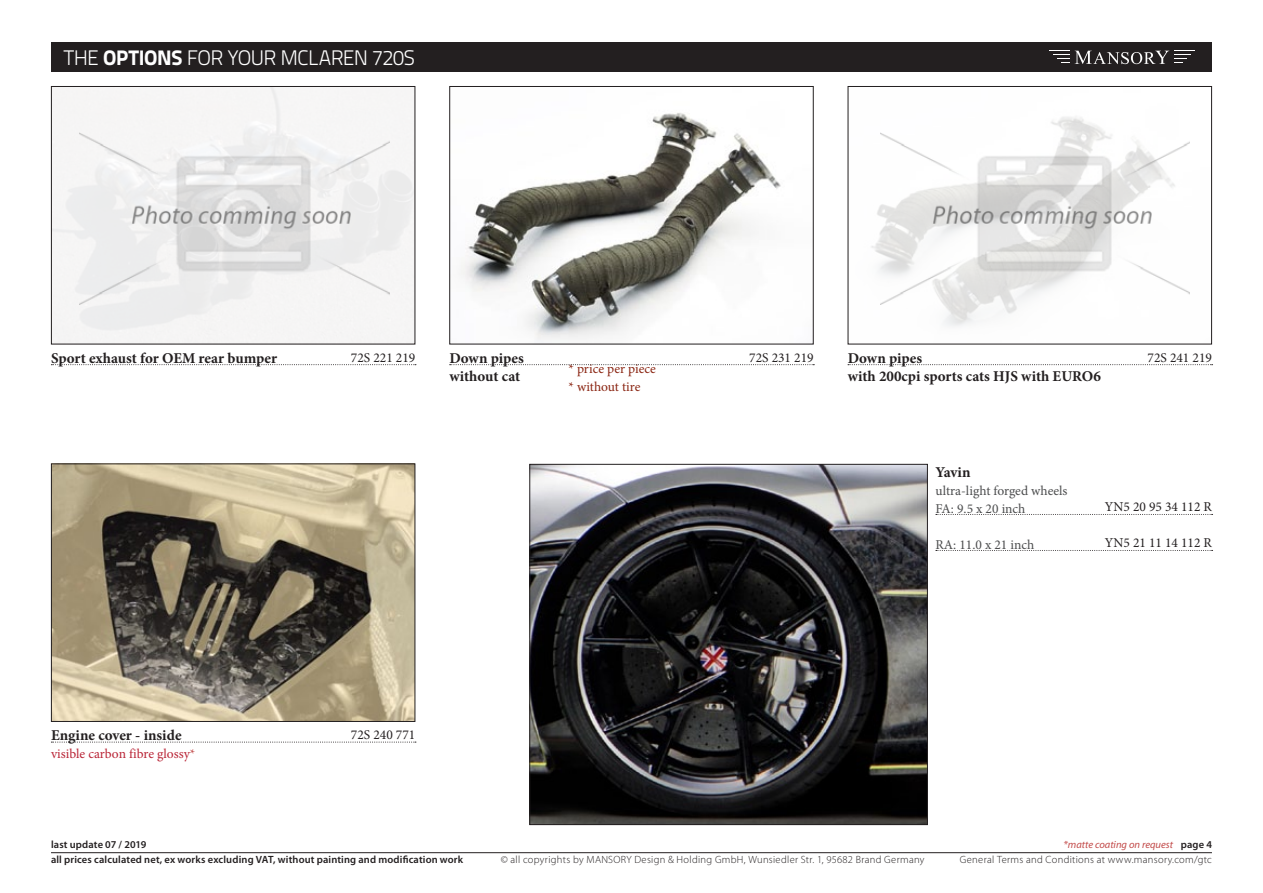
<style>
.page{position:relative;width:1263px;height:893px;background:#fff}
.page>*{position:absolute;margin:0;border:0;box-sizing:border-box;transform-origin:0 0}
.t1{font:300 21px "Titillium Text 22 L";letter-spacing:-.03em;color:#fff}
.name_of_product{font:700 15px "Minion Pro";color:#231f20}
.NR{font:13.5px "Minion Pro";color:#231f20}
.name_of_product-2{font:13.5px "Minion Pro";color:#4b4c4d}
.description{font:13.5px "Minion Pro";color:#8a2512}
.poznamka_red{font:13.5px "Minion Pro";color:#b92436}
.t2{font:300 10.5px "Myriad Pro";letter-spacing:.03em;color:#231f20}
.t3{font:600 10.5px "Myriad Pro";letter-spacing:.015em;color:#231f20}
.t4{font:italic 10.5px "Myriad Pro";color:#c24a49}
.s1{font-weight:800}
.s2{color:#c24a49}
.s3{font-weight:600;font-style:normal;color:#231f20}
</style>
<div class="page">
<div style="left:51px;top:43px;width:1161px;height:29px;background:#231f20"></div>
<svg style="left:1053px;top:54px;width:16px;height:9px"></svg>
<svg style="left:1075px;top:51px;width:116px;height:13px"></svg>
<hr style="left:51px;top:852px;width:1161px;height:1px;background:#231f20">
<img style="left:871px;top:117px;width:234px;height:210px">
<div style="left:848px;top:86px;width:364px;height:258px;border:1px solid #231f20"></div>
<svg style="left:936px;top:514px;width:276px;height:1px"></svg>
<svg style="left:936px;top:550px;width:276px;height:1px"></svg>
<img style="left:531px;top:466px;width:395px;height:357px">
<div style="left:529px;top:464px;width:399px;height:361px;border:1px solid #231f20"></div>
<div style="left:51px;top:86px;width:364px;height:258px;border:1px solid #231f20"></div>
<img style="left:53px;top:465px;width:360px;height:255px">
<div style="left:51px;top:463px;width:364px;height:259px;border:1px solid #231f20"></div>
<img style="left:460px;top:113px;width:321px;height:229px">
<div style="left:449px;top:86px;width:365px;height:258px;border:1px solid #231f20"></div>
<div style="left:1005px;top:179px;width:202px;height:162px;background:#fff"></div>
<svg style="left:51px;top:364px;width:365px;height:1px"></svg>
<svg style="left:51px;top:742px;width:365px;height:1px"></svg>
<svg style="left:450px;top:364px;width:364px;height:1px"></svg>
<svg style="left:848px;top:364px;width:364px;height:1px"></svg>
<img style="left:80px;top:133px;width:309px;height:172px">
<img style="left:880px;top:133px;width:310px;height:172px">
<h1 class="t1" style="left:64px;top:43px;width:353px">THE <span class="s1">OPTIONS</span> FOR YOUR MCLAREN 720S</h1>
<p class="name_of_product" style="left:51px;top:347px;width:228px">Sport exhaust for OEM rear bumper</p>
<p class="NR" style="left:749px;top:348px;width:66px">72S 231 219</p>
<p class="NR" style="left:1147px;top:348px;width:66px">72S 241 219</p>
<p class="NR" style="left:351px;top:348px;width:66px">72S 221 219</p>
<p class="name_of_product" style="left:449px;top:347px;width:76px">Down pipes</p>
<p class="name_of_product" style="left:449px;top:365px;width:72px">without cat</p>
<p class="name_of_product" style="left:848px;top:347px;width:76px">Down pipes</p>
<p class="name_of_product" style="left:848px;top:365px;width:255px">with 200cpi sports cats HJS with EURO6</p>
<p class="description" style="left:568px;top:360px;width:89px">* price per piece</p>
<p class="description" style="left:568px;top:378px;width:73px">* without tire</p>
<p class="name_of_product" style="left:51px;top:725px;width:132px">Engine cover - inside</p>
<p class="poznamka_red" style="left:51px;top:745px;width:146px">visible carbon fibre glossy<span class="s2">*</span></p>
<p class="NR" style="left:351px;top:726px;width:66px">72S 240 771</p>
<p class="name_of_product" style="left:935px;top:461px;width:36px">Yavin</p>
<p class="name_of_product-2" style="left:935px;top:481px;width:134px">ultra-light forged wheels</p>
<p class="name_of_product-2" style="left:935px;top:499px;width:91px">FA: 9.5 x 20 inch</p>
<p class="name_of_product-2" style="left:935px;top:535px;width:100px">RA: 11.0 x 21 inch</p>
<p class="NR" style="left:1105px;top:498px;width:109px">YN5 20 95 34 112 R</p>
<p class="NR" style="left:1105px;top:534px;width:109px">YN5 21 11 14 112 R</p>
<p class="t3" style="left:51px;top:838px;width:97px">last update 07 / 2019</p>
<p class="t4" style="left:1063px;top:838px;width:150px">*matte coating on request <span class="s3">page 4</span></p>
<p class="t3" style="left:51px;top:853px;width:414px">all prices calculated net, ex works excluding VAT, without painting and modification work</p>
<p class="t2" style="left:501px;top:853px;width:425px">© all copyrights by MANSORY Design &amp; Holding GmbH, Wunsiedler Str. 1, 95682 Brand Germany</p>
<p class="t2" style="left:960px;top:853px;width:253px">General Terms and Conditions at www.mansory.com/gtc</p>
</div>
